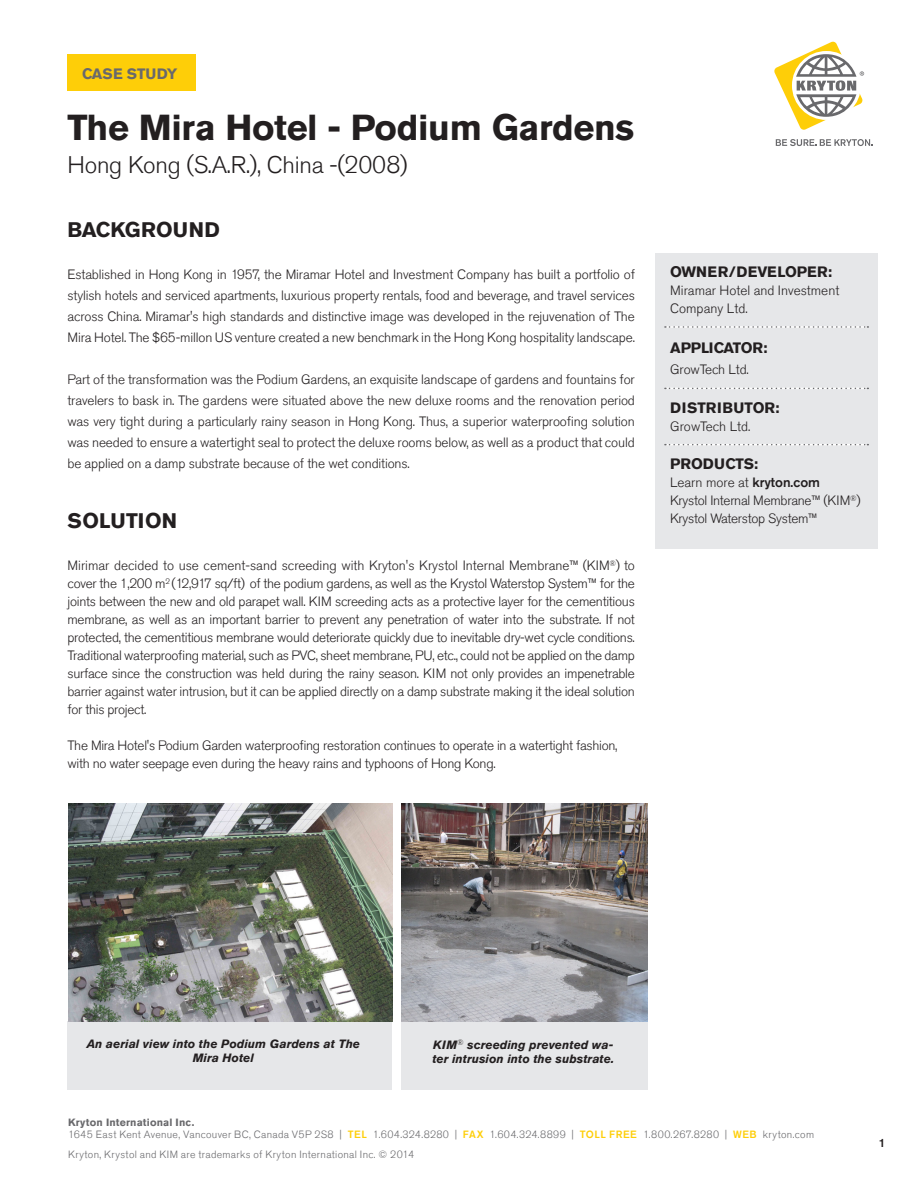
<style>
.page{position:relative;width:918px;height:1188px;background:#fff}
.page>*{position:absolute;margin:0;border:0;box-sizing:border-box;transform-origin:0 0}
.t1{font:700 36px "Akzidenz Grotesk Std";letter-spacing:-.01em;color:#231f20}
.t2{font:300 24px "Akzidenz Grotesk Std";letter-spacing:-.01em;color:#231f20}
.t3{font:700 21px "Akzidenz Grotesk Std";letter-spacing:.005em;color:#231f20}
.t4{font:700 15px "Akzidenz Grotesk Std";letter-spacing:-.01em;color:#231f20}
.t5{font:700 15px "Akzidenz Grotesk Std";letter-spacing:.02em;color:#231f20}
.t6{font:700 15px "Akzidenz Grotesk Std";letter-spacing:-.01em;color:#69696c}
.t7{font:300 13.5px/18px "Akzidenz Grotesk Std";letter-spacing:-.02em;color:#231f20;text-align:justify}
.t8{font:300 13.5px/18px "Akzidenz Grotesk Std";color:#231f20}
.t9{font:italic 700 12px/14.4px "Akzidenz Grotesk Std";color:#231f20;text-align:center}
.t10{font:500 12px "Akzidenz Grotesk Std";color:#231f20}
.t11{font:300 10.5px/12.6px "Akzidenz Grotesk Std";letter-spacing:.03em;color:#69696c}
.s1{font-weight:500}
.s2{font-weight:700}
.s3{font-weight:500;color:#fece08}
</style>
<div class="page">
<div style="left:68px;top:54px;width:128px;height:37px;background:#fece08"></div>
<svg style="left:776px;top:139px;width:96px;height:7px"></svg>
<svg style="left:774px;top:41px;width:90px;height:89px"></svg>
<div style="left:655px;top:253px;width:223px;height:296px;background:#e6e7e9"></div>
<svg style="left:665px;top:444px;width:203px;height:1px"></svg>
<svg style="left:665px;top:388px;width:203px;height:1px"></svg>
<svg style="left:665px;top:326px;width:203px;height:2px"></svg>
<div style="left:68px;top:1022px;width:324px;height:68px;background:#e6e7e9"></div>
<div style="left:402px;top:1022px;width:246px;height:68px;background:#e6e7e9"></div>
<img style="left:68px;top:804px;width:324px;height:218px">
<img style="left:402px;top:804px;width:246px;height:218px">
<p class="t6" style="left:82px;top:65px;width:97px">CASE STUDY</p>
<p class="t1" style="left:68px;top:106px;width:568px">The Mira Hotel - Podium Gardens</p>
<p class="t2" style="left:68px;top:151px;width:342px">Hong Kong (S.A.R.), China -(2008)</p>
<p class="t3" style="left:68px;top:218px;width:154px">BACKGROUND</p>
<p class="t7" style="left:68px;top:264px;width:569px;line-height:21px">Established in Hong Kong in 1957, the Miramar Hotel and Investment Company has built a portfolio of stylish hotels and serviced apartments, luxurious property rentals, food and beverage, and travel services across China. Miramar's high standards and distinctive image was developed in the rejuvenation of The Mira Hotel. The $65-millon US venture created a new benchmark in the Hong Kong hospitality landscape.</p>
<p class="t7" style="left:68px;top:369px;width:569px;line-height:21px">Part of the transformation was the Podium Gardens, an exquisite landscape of gardens and fountains for travelers to bask in. The gardens were situated above the new deluxe rooms and the renovation period was very tight during a particularly rainy season in Hong Kong. Thus, a superior waterproofing solution was needed to ensure a watertight seal to protect the deluxe rooms below, as well as a product that could be applied on a damp substrate because of the wet conditions.</p>
<p class="t3" style="left:68px;top:509px;width:111px">SOLUTION</p>
<p class="t7" style="left:68px;top:557px;width:569px">Mirimar decided to use cement-sand screeding with Kryton's Krystol Internal Membrane™ (KIM<sup>®</sup>) to cover the 1,200 m<sup>2</sup> (12,917 sq/ft) of the podium gardens, as well as the Krystol Waterstop System™ for the joints between the new and old parapet wall. KIM screeding acts as a protective layer for the cementitious membrane, as well as an important barrier to prevent any penetration of water into the substrate. If not protected, the cementitious membrane would deteriorate quickly due to inevitable dry-wet cycle conditions.<br>Traditional waterproofing material, such as PVC, sheet membrane, PU, etc., could not be applied on the damp surface since the construction was held during the rainy season. KIM not only provides an impenetrable barrier against water intrusion, but it can be applied directly on a damp substrate making it the ideal solution for this project.</p>
<p class="t7" style="left:68px;top:737px;width:551px">The Mira Hotel's Podium Garden waterproofing restoration continues to operate in a watertight fashion,</p>
<p class="t7" style="left:68px;top:755px;width:430px">with no water seepage even during the heavy rains and typhoons of Hong Kong.</p>
<p class="t4" style="left:670px;top:264px;width:163px">OWNER/DEVELOPER:</p>
<p class="t8" style="left:670px;top:282px;width:171px">Miramar Hotel and Investment<br>Company Ltd.</p>
<p class="t4" style="left:670px;top:339px;width:99px">APPLICATOR:</p>
<p class="t7" style="left:670px;top:360px;width:80px">GrowTech Ltd.</p>
<p class="t5" style="left:670px;top:399px;width:111px">DISTRIBUTOR:</p>
<p class="t8" style="left:670px;top:418px;width:82px">GrowTech Ltd.</p>
<p class="t4" style="left:670px;top:456px;width:90px">PRODUCTS:</p>
<p class="t7" style="left:670px;top:474px;width:192px">Learn more at <span class="s1">kryton.com<br></span>Krystol Internal Membrane™ (KIM<sup>®</sup>)</p>
<p class="t7" style="left:670px;top:510px;width:149px">Krystol Waterstop System™</p>
<p class="t9" style="left:87px;top:1036px;width:275px">An aerial view into the Podium Gardens at The<br>Mira Hotel</p>
<p class="t9" style="left:432px;top:1038px;width:183px;text-align:left">KIM<sup>®</sup> screeding prevented wa&shy;ter intrusion into the substrate.</p>
<p class="t11" style="left:68px;top:1116px;width:748px"><span class="s2">Kryton International Inc.<br></span>1645 East Kent Avenue, Vancouver BC, Canada V5P 2S8 | <span class="s3">TEL</span> 1.604.324.8280 | <span class="s3">FAX</span> 1.604.324.8899 | <span class="s3">TOLL FREE</span> 1.800.267.8280 | <span class="s3">WEB</span> kryton.com</p>
<p class="t11" style="left:68px;top:1148px;width:348px">Kryton, Krystol and KIM are trademarks of Kryton International Inc. © 2014</p>
<p class="t10" style="left:879px;top:1135px;width:8px">1</p>
</div>
